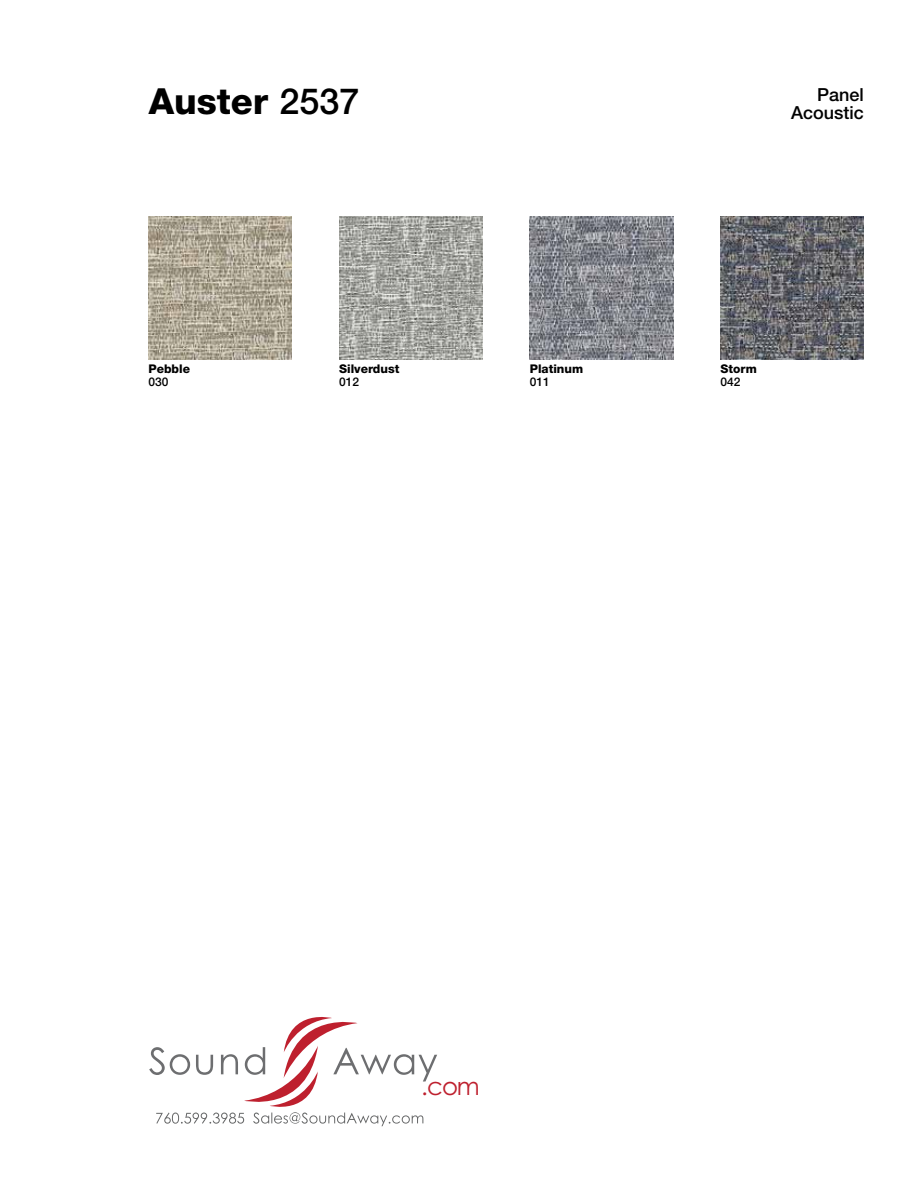
<style>
.page{position:relative;width:918px;height:1188px;background:#fff}
.page>*{position:absolute;margin:0;border:0;box-sizing:border-box;transform-origin:0 0}
.t1{font:800 36px "Helvetica Neue LT Std";color:#000}
.t2{font:24.45px "Century Gothic";color:#be202e}
.t3{font:500 18px "Helvetica Neue LT Std";color:#000}
.t4{font:800 12px "Helvetica Neue LT Std";color:#000}
.t5{font:500 12px "Helvetica Neue LT Std";color:#000}
.s1{font-weight:500}
</style>
<div class="page">
<svg style="left:149px;top:1047px;width:41px;height:28px"></svg>
<svg style="left:196px;top:1055px;width:17px;height:20px"></svg>
<svg style="left:221px;top:1054px;width:17px;height:20px"></svg>
<svg style="left:244px;top:1017px;width:193px;height:99px"></svg>
<img style="left:254px;top:1112px;width:91px;height:12px">
<img style="left:148px;top:216px;width:144px;height:143px">
<img style="left:339px;top:216px;width:144px;height:143px">
<img style="left:530px;top:216px;width:143px;height:143px">
<img style="left:721px;top:216px;width:143px;height:143px">
<h1 class="t1" style="left:149px;top:80px;width:212px">Auster <span class="s1">2537</span></h1>
<h3 class="t3" style="left:817px;top:84px;width:48px">Panel</h3>
<h3 class="t3" style="left:791px;top:102px;width:74px">Acoustic</h3>
<p class="t4" style="left:148px;top:361px;width:43px">Pebble</p>
<p class="t5" style="left:148px;top:375px;width:22px">030</p>
<p class="t4" style="left:339px;top:361px;width:62px">Silverdust</p>
<p class="t5" style="left:339px;top:375px;width:22px">012</p>
<p class="t4" style="left:530px;top:361px;width:55px">Platinum</p>
<p class="t5" style="left:530px;top:375px;width:22px">011</p>
<p class="t4" style="left:721px;top:361px;width:38px">Storm</p>
<p class="t5" style="left:721px;top:375px;width:22px">042</p>
<h2 class="t2" style="left:421px;top:1071px;width:60px">.com</h2>
</div>
